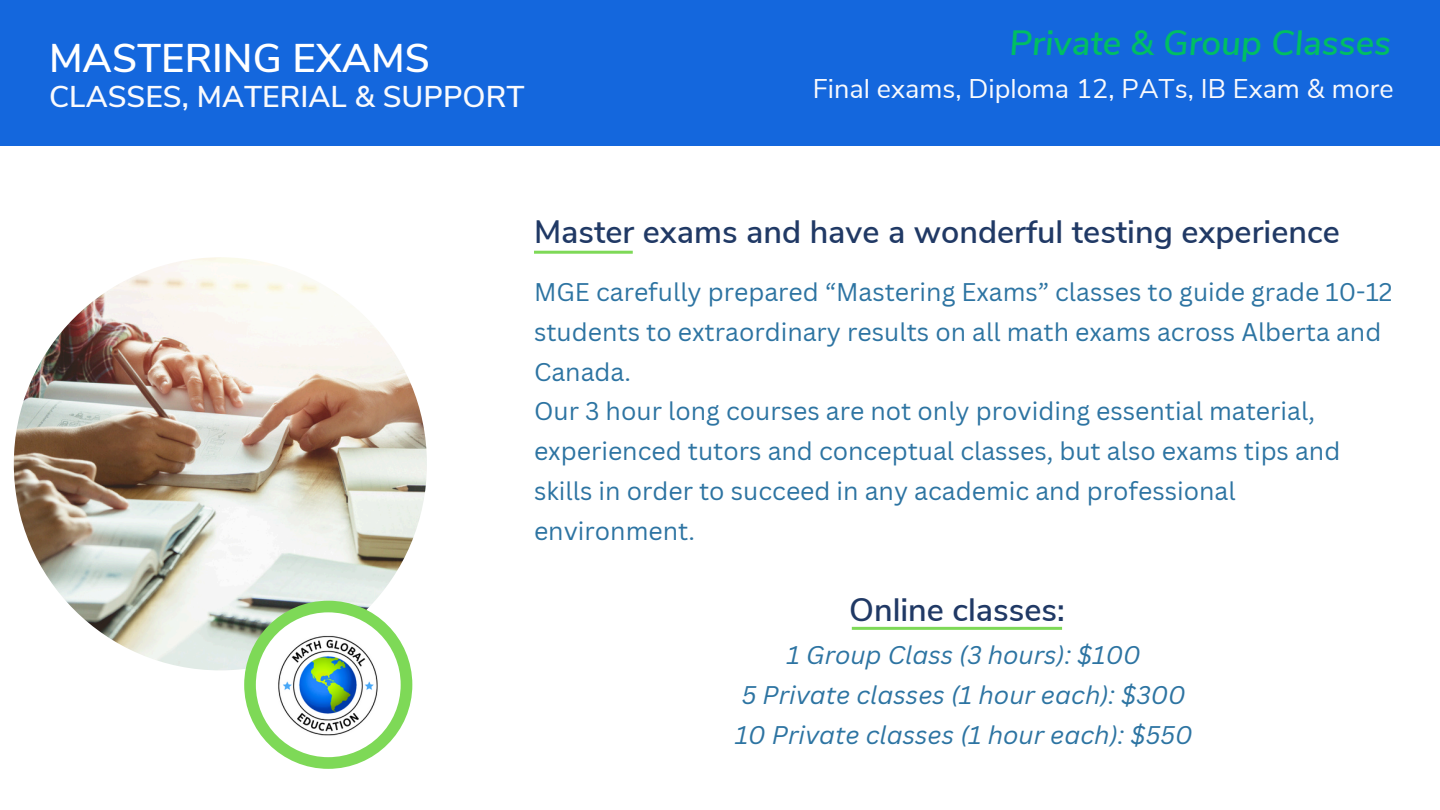
<style>
.page{position:relative;width:1440px;height:810px;background:#fff}
.page>*{position:absolute;margin:0;border:0;box-sizing:border-box;transform-origin:0 0}
.t1{font:600 40px "Nunito Sans";color:#fff}
.t2{font:italic 600 35px "Nunito Sans";color:#00bf63}
.t3{font:600 32.3px "Nunito Sans";color:#203965}
.t4{font:600 30px "Nunito Sans";color:#f9fafd}
.t5{font:27px "Nunito Sans";color:#f9fafd}
.t6{font:24.9px/39.8px "Canva Sans";color:#2d74a2}
.t7{font:italic 24.9px "Canva Sans";color:#2d74a2}
</style>
<div class="page">
<div style="left:0;top:0;width:1440px;height:146px;background:#1467dd"></div>
<hr style="left:852px;top:627px;width:210px;height:3px;background:#7ed957">
<hr style="left:534px;top:251px;width:99px;height:3px;background:#7ed957">
<img style="left:14px;top:257px;width:413px;height:413px;border-radius:50%">
<div style="left:244px;top:601px;width:168px;height:168px;background:#7ed957;border-radius:50%"></div>
<img style="left:256px;top:612px;width:145px;height:145px;border-radius:50%">
<p class="t2" style="left:1009px;top:19px;width:383px">Private &amp; Group Classes</p>
<p class="t1" style="left:49px;top:32px;width:382px">MASTERING EXAMS</p>
<p class="t4" style="left:49px;top:76px;width:477px">CLASSES, MATERIAL &amp; SUPPORT</p>
<p class="t5" style="left:813px;top:70px;width:582px">Final exams, Diploma 12, PATs, IB Exam &amp; more</p>
<p class="t3" style="left:534px;top:210px;width:807px">Master exams and have a wonderful testing experience</p>
<p class="t6" style="left:534px;top:272px;width:860px">MGE carefully prepared “Mastering Exams” classes to guide grade 10-12 students to extraordinary results on all math exams across Alberta and<br>Canada.</p>
<h1 class="t6" style="left:534px;top:391px;width:808px">Our 3 hour long courses are not only providing essential material, experienced tutors and conceptual classes, but also exams tips and skills in order to succeed in any academic and professional environment.</h1>
<h3 class="t3" style="left:849px;top:588px;width:217px">Online classes:</h3>
<p class="t7" style="left:787px;top:638px;width:355px">1 Group Class (3 hours): $100</p>
<p class="t7" style="left:742px;top:678px;width:445px">5 Private classes (1 hour each): $300</p>
<h1 class="t7" style="left:735px;top:717px;width:459px">10 Private classes (1 hour each): $550</h1>
</div>
